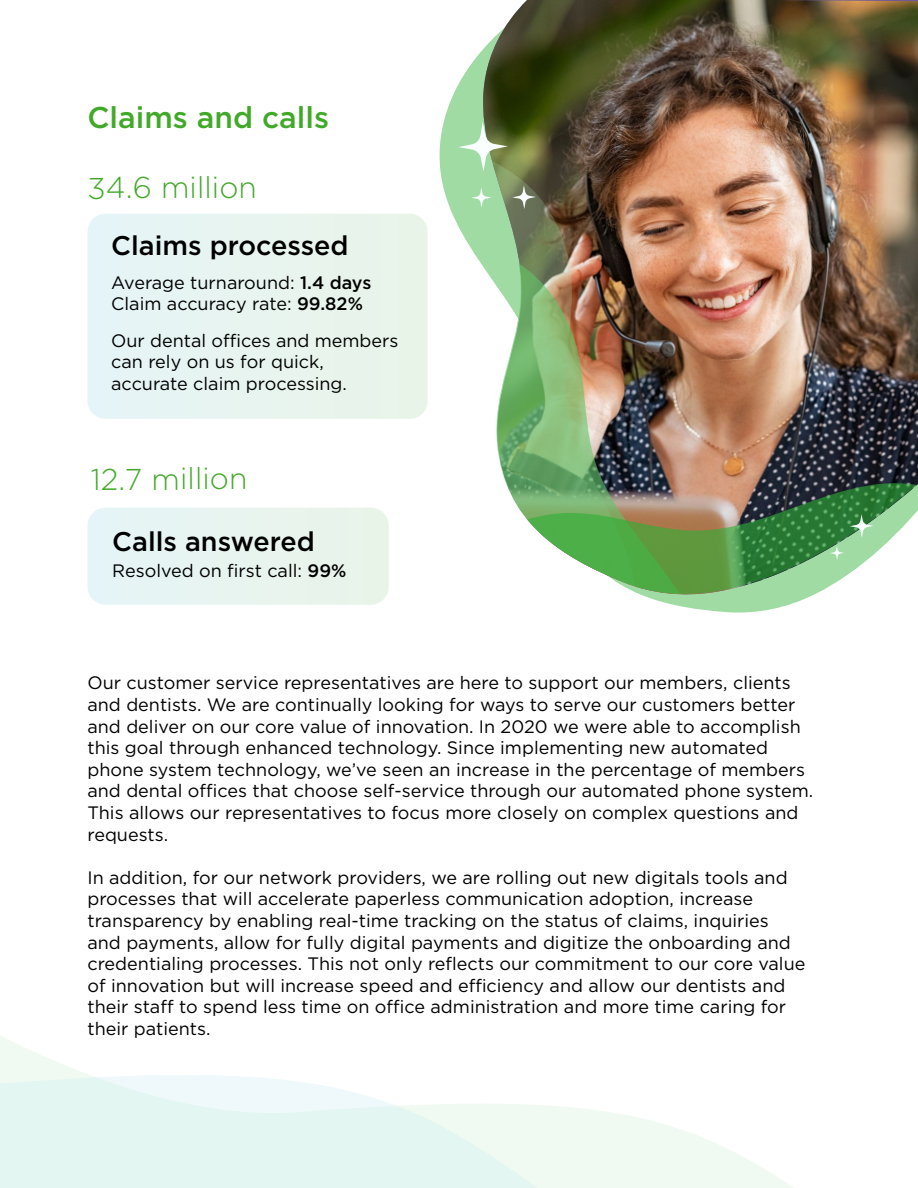
<style>
.page{position:relative;width:918px;height:1188px;background:#fff}
.page>*{position:absolute;margin:0;border:0;box-sizing:border-box;transform-origin:0 0}
.t1{font:300 30px "Gotham";letter-spacing:-.01em;color:#41a928}
.t2{font:500 30px "Gotham";color:#41a928}
.t3{font:500 27px "Gotham";color:#000}
.t4{font:18px/21.6px "Gotham";color:#000}
.s1{font-weight:500}
</style>
<div class="page">
<div style="left:87px;top:214px;width:341px;height:205px;background:#e7f4ef;border-radius:18px"></div>
<div style="left:87px;top:508px;width:302px;height:97px;background:#e7f4ef;border-radius:18px"></div>
<img style="left:453px;top:0;width:465px;height:455px">
<img style="left:452px;top:131px;width:208px;height:104px">
<img style="left:453px;top:235px;width:263px;height:220px">
<img style="left:498px;top:455px;width:420px;height:107px">
<svg style="left:0;top:562px;width:864px;height:626px"></svg>
<svg style="left:458px;top:122px;width:50px;height:49px"></svg>
<svg style="left:512px;top:185px;width:24px;height:24px"></svg>
<svg style="left:471px;top:188px;width:21px;height:20px"></svg>
<svg style="left:830px;top:546px;width:14px;height:14px"></svg>
<svg style="left:850px;top:514px;width:24px;height:24px"></svg>
<p class="t2" style="left:87px;top:97px;width:243px">Claims and calls</p>
<h2 class="t1" style="left:88px;top:168px;width:171px">34.6 million</h2>
<p class="t3" style="left:111px;top:228px;width:239px">Claims processed</p>
<p class="t4" style="left:111px;top:271px;width:262px">Average turnaround: <span class="s1">1.4 days</span></p>
<p class="t4" style="left:111px;top:293px;width:253px">Claim accuracy rate: <span class="s1">99.82%</span></p>
<p class="t4" style="left:111px;top:329px;width:289px">Our dental ofces and members</p>
<p class="t4" style="left:111px;top:351px;width:214px">can rely on us for quick,</p>
<p class="t4" style="left:111px;top:373px;width:237px">accurate claim processing.</p>
<h2 class="t1" style="left:91px;top:460px;width:158px">12.7 million</h2>
<h2 class="t3" style="left:112px;top:524px;width:204px">Calls answered</h2>
<p class="t4" style="left:112px;top:560px;width:236px">Resolved on frst call: <span class="s1">99%</span></p>
<p class="t4" style="left:87px;top:672px;width:727px">Our customer service representatives are here to support our members, clients and dentists. We are continually looking for ways to serve our customers better and deliver on our core value of innovation. In 2020 we were able to accomplish this goal through enhanced technology. Since implementing new automated phone system technology, we’ve seen an increase in the percentage of members and dental ofces that choose self-service through our automated phone system.<br>This allows our representatives to focus more closely on complex questions and requests.</p>
<p class="t4" style="left:87px;top:866px;width:719px">In addition, for our network providers, we are rolling out new digitals tools and processes that will accelerate paperless communication adoption, increase transparency by enabling real-time tracking on the status of claims, inquiries and payments, allow for fully digital payments and digitize the onboarding and credentialing processes. This not only refects our commitment to our core value of innovation but will increase speed and efciency and allow our dentists and their staf to spend less time on ofce administration and more time caring for their patients.</p>
</div>
